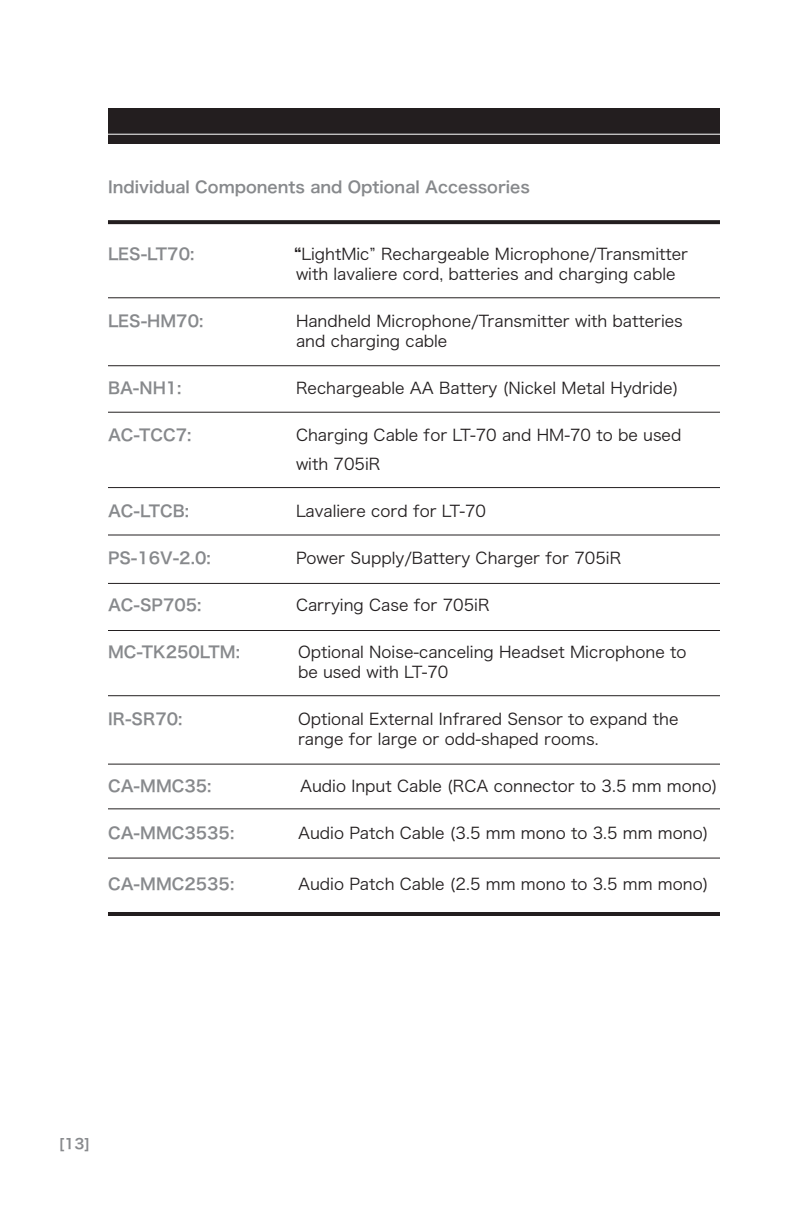
<style>
.page{position:relative;width:792px;height:1224px;background:#fff}
.page>*{position:absolute;margin:0;border:0;box-sizing:border-box;transform-origin:0 0}
.t1{font:16px/20px "Hira Kaku Pro W3";color:#231f20}
.t2{font:16px "Hira Kaku Pro W6";color:#87898c}
.t3{font:14px "Hira Kaku Pro W6";color:#87898c}
.s1{font-family:"Hira Kaku Pro W6"}
</style>
<div class="page">
<hr style="left:108px;top:297px;width:612px;height:1px;background:#231f20">
<hr style="left:108px;top:412px;width:612px;height:1px;background:#231f20">
<hr style="left:108px;top:365px;width:612px;height:1px;background:#231f20">
<hr style="left:108px;top:534px;width:612px;height:2px;background:#231f20">
<hr style="left:108px;top:487px;width:612px;height:1px;background:#231f20">
<hr style="left:108px;top:583px;width:612px;height:1px;background:#231f20">
<hr style="left:108px;top:630px;width:612px;height:1px;background:#231f20">
<hr style="left:108px;top:695px;width:612px;height:1px;background:#231f20">
<hr style="left:108px;top:764px;width:612px;height:1px;background:#231f20">
<hr style="left:108px;top:808px;width:612px;height:1px;background:#231f20">
<hr style="left:108px;top:858px;width:612px;height:1px;background:#231f20">
<div style="left:108px;top:108px;width:612px;height:36px;background:#231e1f"></div>
<hr style="left:108px;top:134px;width:612px;height:1px;background:#fff">
<svg style="left:108px;top:220px;width:612px;height:4px;background:#2b2627"></svg>
<hr style="left:108px;top:912px;width:612px;height:4px;background:#231e1f">
<p class="t2" style="left:108px;top:172px;width:423px">Individual Components and Optional Accessories</p>
<p class="t2" style="left:108px;top:240px;width:88px">LES-LT70:</p>
<p class="t1" style="left:294px;top:243px;width:396px"><span class="s1">“</span>LightMic” Rechargeable Microphone/Transmitter with lavaliere cord, batteries and charging cable</p>
<p class="t2" style="left:108px;top:307px;width:97px">LES-HM70:</p>
<p class="t1" style="left:296px;top:310px;width:388px">Handheld Microphone/Transmitter with batteries and charging cable</p>
<p class="t2" style="left:108px;top:374px;width:75px">BA-NH1:</p>
<p class="t1" style="left:296px;top:377px;width:384px">Rechargeable AA Battery (Nickel Metal Hydride)</p>
<p class="t2" style="left:108px;top:421px;width:85px">AC-TCC7:</p>
<p class="t1" style="left:296px;top:419px;width:387px;line-height:29px">Charging Cable for LT-70 and HM-70 to be used with 705iR</p>
<p class="t2" style="left:108px;top:497px;width:83px">AC-LTCB:</p>
<p class="t1" style="left:296px;top:500px;width:192px">Lavaliere cord for LT-70</p>
<p class="t2" style="left:108px;top:544px;width:104px">PS-16V-2.0:</p>
<p class="t1" style="left:296px;top:547px;width:327px">Power Supply/Battery Charger for 705iR</p>
<p class="t2" style="left:108px;top:591px;width:95px">AC-SP705:</p>
<p class="t1" style="left:296px;top:594px;width:195px">Carrying Case for 705iR</p>
<p class="t2" style="left:108px;top:638px;width:134px">MC-TK250LTM:</p>
<p class="t1" style="left:298px;top:641px;width:390px">Optional Noise-canceling Headset Microphone to be used with LT-70</p>
<p class="t2" style="left:108px;top:705px;width:76px">IR-SR70:</p>
<p class="t1" style="left:298px;top:708px;width:382px">Optional External Infrared Sensor to expand the range for large or odd-shaped rooms.</p>
<p class="t2" style="left:108px;top:772px;width:105px">CA-MMC35:</p>
<p class="t1" style="left:300px;top:775px;width:419px">Audio Input Cable (RCA connector to 3.5 mm mono)</p>
<p class="t2" style="left:108px;top:819px;width:128px">CA-MMC3535:</p>
<p class="t1" style="left:298px;top:822px;width:412px">Audio Patch Cable (3.5 mm mono to 3.5 mm mono)</p>
<p class="t2" style="left:108px;top:870px;width:128px">CA-MMC2535:</p>
<p class="t1" style="left:298px;top:873px;width:412px">Audio Patch Cable (2.5 mm mono to 3.5 mm mono)</p>
<p class="t3" style="left:59px;top:1131px;width:33px">[13]</p>
</div>
